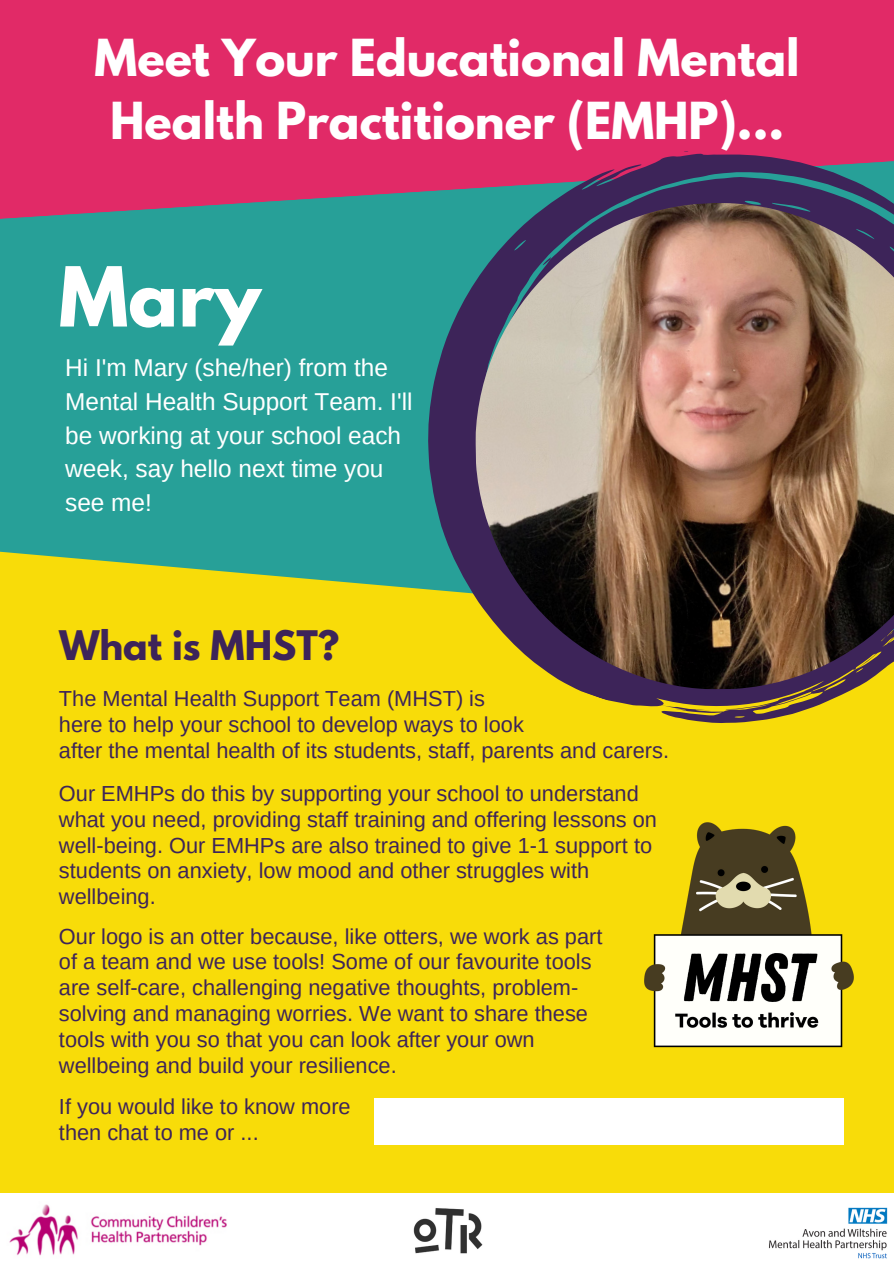
<style>
.page{position:relative;width:894px;height:1264px;background:#fff}
.page>*{position:absolute;margin:0;border:0;box-sizing:border-box;transform-origin:0 0}
.t1{font:700 73.2px "League Spartan";color:#fff}
.t2{font:700 45.15px/63px "League Spartan";color:#fff;text-align:center}
.t3{font:700 36px "League Spartan";color:#3d2459}
.t4{font:24.3px/33.8px "Arimo";color:#fff}
.t5{font:21.75px/26px "Arimo";color:#3d2459}
</style>
<div class="page">
<div style="left:0;top:0;width:893px;height:1263px;background:#f8dc09"></div>
<div style="left:0;top:221px;width:353px;height:362px;background:#27a098"></div>
<div style="left:0;top:0;width:893px;height:221px;background:#e12a67"></div>
<img style="left:644px;top:822px;width:210px;height:226px">
<svg style="left:353px;top:73px;width:540px;height:650px"></svg>
<img style="left:472px;top:200px;width:421px;height:492px">
<img style="left:0;top:1193px;width:893px;height:70px">
<div style="left:374px;top:1098px;width:469px;height:46px;background:#fff"></div>
<h2 class="t2" style="left:95px;top:32px;width:706px">Meet Your Educational Mental<br>Health Practitioner (EMHP)...</h2>
<h1 class="t1" style="left:59px;top:260px;width:203px">Mary</h1>
<p class="t4" style="left:65px;top:351px;width:349px">Hi I'm Mary (she/her) from the<br>Mental Health Support Team. I'll be working at your school each week, say hello next time you see me!</p>
<h3 class="t3" style="left:59px;top:628px;width:282px">What is MHST?</h3>
<p class="t5" style="left:59px;top:685px;width:611px">The Mental Health Support Team (MHST) is<br>here to help your school to develop ways to look<br>after the mental health of its students, staff, parents and carers.</p>
<p class="t5" style="left:59px;top:780px;width:599px">Our EMHPs do this by supporting your school to understand what you need, providing staff training and offering lessons on well-being. Our EMHPs are also trained to give 1-1 support to students on anxiety, low mood and other struggles with wellbeing.</p>
<p class="t5" style="left:59px;top:923px;width:545px">Our logo is an otter because, like otters, we work as part of a team and we use tools! Some of our favourite tools are self-care, challenging negative thoughts, problem&shy;solving and managing worries. We want to share these tools with you so that you can look after your own wellbeing and build your resilience.</p>
<p class="t5" style="left:59px;top:1093px;width:293px">If you would like to know more then chat to me or ...</p>
</div>
